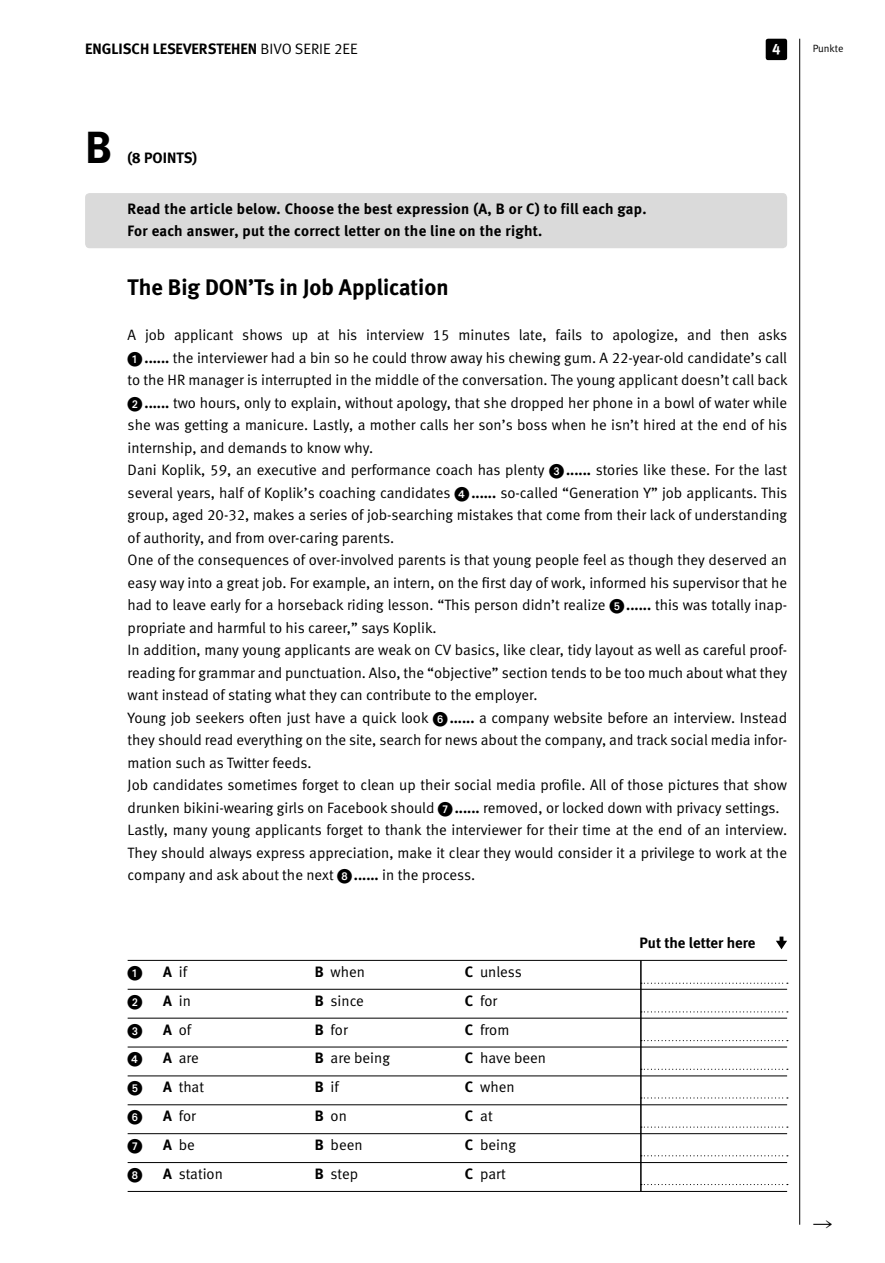
<style>
.page{position:relative;width:885px;height:1263px;background:#fff}
.page>*{position:absolute;margin:0;border:0;box-sizing:border-box;transform-origin:0 0}
.Titel_03{font:45px "Meta Bold LF";color:#000}
.Titel_03-2{font:22.5px "Meta Bold LF";color:#000}
.t1{font:19.5px "European Pi Four";color:#000}
.Grundtext{font:15px/22.5px "Meta Normal LF";color:#000;text-align:justify}
.Titel_03-3{font:15px/22.5px "Meta Bold LF";letter-spacing:.015em;color:#000}
.Grundtext-2{font:700 15px "Meta";color:#000}
.Grundtext-3{font:15px "European Pi One";color:#000}
.t2{font:15px "Meta Bold LF";color:#fff}
.Titel_03-4{font:10.5px "Meta Normal LF";letter-spacing:-.005em;color:#000}
.s1{font-family:"Meta Normal LF"}
.s2{font-family:"European Pi One"}
.s3{font-family:"Meta Bold LF"}
</style>
<div class="page">
<div style="left:765px;top:39px;width:22px;height:21px;background:#000;border-radius:2px"></div>
<hr style="left:799px;top:39px;width:1px;height:1186px;background:#000">
<hr style="left:640px;top:960px;width:1px;height:231px;background:#000">
<svg style="left:640px;top:983px;width:147px;height:1px"></svg>
<svg style="left:640px;top:1126px;width:147px;height:2px"></svg>
<svg style="left:640px;top:1011px;width:147px;height:1px"></svg>
<svg style="left:640px;top:1155px;width:147px;height:1px"></svg>
<svg style="left:640px;top:1040px;width:147px;height:1px"></svg>
<svg style="left:640px;top:1184px;width:147px;height:1px"></svg>
<svg style="left:640px;top:1069px;width:147px;height:1px"></svg>
<svg style="left:640px;top:1097px;width:147px;height:1px"></svg>
<div style="left:85px;top:193px;width:702px;height:55px;background:#dadada;border-radius:4px"></div>
<hr style="left:128px;top:960px;width:659px;height:1px;background:#000">
<hr style="left:128px;top:989px;width:659px;height:1px;background:#000">
<hr style="left:128px;top:1018px;width:659px;height:1px;background:#000">
<hr style="left:128px;top:1047px;width:659px;height:1px;background:#000">
<hr style="left:128px;top:1076px;width:659px;height:1px;background:#000">
<hr style="left:128px;top:1104px;width:659px;height:1px;background:#000">
<hr style="left:128px;top:1133px;width:659px;height:1px;background:#000">
<hr style="left:128px;top:1162px;width:659px;height:1px;background:#000">
<hr style="left:128px;top:1191px;width:659px;height:1px;background:#000">
<svg style="left:776px;top:936px;width:11px;height:13px"></svg>
<p class="Titel_03-3" style="left:85px;top:38px;width:274px">ENGLISCH LESEVERSTEHEN <span class="s1">BIVO SERIE 2EE</span></p>
<p class="t2" style="left:772px;top:40px;width:10px">4</p>
<p class="Titel_03-4" style="left:812px;top:43px;width:32px">Punkte</p>
<p class="Titel_03" style="left:85px;top:120px;width:28px">B</p>
<p class="Titel_03-3" style="left:128px;top:146px;width:71px">(8 POINTS)</p>
<p class="Titel_03-3" style="left:128px;top:197px;width:520px">Read the article below. Choose the best expression (A, B or C) to fill each gap.<br>For each answer, put the correct letter on the line on the right.</p>
<p class="Titel_03-2" style="left:128px;top:274px;width:322px">The Big DON’Ts in Job Application</p>
<p class="Grundtext" style="left:128px;top:324px;width:661px">A job applicant shows up at his interview 15 minutes late, fails to apologize, and then asks <span class="s2">1</span> <span class="s3">......</span> the interviewer had a bin so he could throw away his chewing gum. A 22-year-old candidate’s call to the HR manager is interrupted in the middle of the conversation. The young applicant doesn’t call back <span class="s2">2</span> <span class="s3">......</span> two hours, only to explain, without apology, that she dropped her phone in a bowl of water while she was getting a manicure. Lastly, a mother calls her son’s boss when he isn’t hired at the end of his internship, and demands to know why.</p>
<p class="Grundtext" style="left:128px;top:459px;width:661px">Dani Koplik, 59, an executive and performance coach has plenty <span class="s2">3</span> <span class="s3">......</span> stories like these. For the last several years, half of Koplik’s coaching candidates <span class="s2">4</span> <span class="s3">......</span> so-called “Generation Y” job applicants. This group, aged 20-32, makes a series of job-searching mistakes that come from their lack of understanding of authority, and from over-caring parents.</p>
<p class="Grundtext" style="left:128px;top:549px;width:661px">One of the consequences of over-involved parents is that young people feel as though they deserved an easy way into a great job. For example, an intern, on the first day of work, informed his supervisor that he had to leave early for a horseback riding lesson. “This person didn’t realize <span class="s2">5</span> <span class="s3">......</span> this was totally inap&shy;propriate and harmful to his career,” says Koplik.</p>
<p class="Grundtext" style="left:128px;top:639px;width:661px">In addition, many young applicants are weak on CV basics, like clear, tidy layout as well as careful proof&shy;reading for grammar and punctuation. Also, the “objective” section tends to be too much about what they want instead of stating what they can contribute to the employer.</p>
<p class="Grundtext" style="left:128px;top:706px;width:661px">Young job seekers often just have a quick look <span class="s2">6</span> <span class="s3">......</span> a company website before an interview. Instead they should read everything on the site, search for news about the company, and track social media infor&shy;mation such as Twitter feeds.</p>
<p class="Grundtext" style="left:128px;top:774px;width:660px">Job candidates sometimes forget to clean up their social media profile. All of those pictures that show drunken bikini-wearing girls on Facebook should <span class="s2">7</span> <span class="s3">......</span> removed, or locked down with privacy settings.</p>
<p class="Grundtext" style="left:128px;top:819px;width:661px">Lastly, many young applicants forget to thank the interviewer for their time at the end of an interview.<br>They should always express appreciation, make it clear they would consider it a privilege to work at the company and ask about the next <span class="s2">8</span> <span class="s3">......</span> in the process.</p>
<p class="Grundtext-3" style="left:128px;top:964px;width:16px">1</p>
<p class="Grundtext" style="left:163px;top:960px;width:25px"><span class="s3">A</span> if</p>
<p class="Grundtext" style="left:315px;top:960px;width:52px"><span class="s3">B</span> when</p>
<p class="Grundtext" style="left:465px;top:960px;width:58px"><span class="s3">C</span> unless</p>
<p class="Grundtext-3" style="left:128px;top:993px;width:16px">2</p>
<p class="Grundtext" style="left:163px;top:989px;width:29px"><span class="s3">A</span> in</p>
<p class="Grundtext" style="left:315px;top:989px;width:51px"><span class="s3">B</span> since</p>
<p class="Grundtext" style="left:465px;top:989px;width:34px"><span class="s3">C</span> for</p>
<p class="Grundtext-3" style="left:128px;top:1022px;width:16px">3</p>
<p class="Grundtext" style="left:163px;top:1018px;width:30px"><span class="s3">A</span> of</p>
<p class="Grundtext" style="left:315px;top:1018px;width:35px"><span class="s3">B</span> for</p>
<p class="Grundtext" style="left:465px;top:1018px;width:46px"><span class="s3">C</span> from</p>
<p class="Grundtext-3" style="left:128px;top:1051px;width:16px">4</p>
<p class="Grundtext" style="left:163px;top:1047px;width:37px"><span class="s3">A</span> are</p>
<p class="Grundtext" style="left:315px;top:1047px;width:77px"><span class="s3">B</span> are being</p>
<p class="Grundtext" style="left:465px;top:1047px;width:83px"><span class="s3">C</span> have been</p>
<p class="Grundtext-3" style="left:128px;top:1080px;width:16px">5</p>
<p class="Grundtext" style="left:163px;top:1075px;width:42px"><span class="s3">A</span> that</p>
<p class="Grundtext" style="left:315px;top:1075px;width:26px"><span class="s3">B</span> if</p>
<p class="Grundtext" style="left:465px;top:1075px;width:51px"><span class="s3">C</span> when</p>
<p class="Grundtext-3" style="left:128px;top:1109px;width:16px">6</p>
<p class="Grundtext" style="left:163px;top:1104px;width:34px"><span class="s3">A</span> for</p>
<p class="Grundtext" style="left:315px;top:1104px;width:34px"><span class="s3">B</span> on</p>
<p class="Grundtext" style="left:465px;top:1104px;width:29px"><span class="s3">C</span> at</p>
<p class="Grundtext-3" style="left:128px;top:1138px;width:16px">7</p>
<p class="Grundtext" style="left:163px;top:1133px;width:33px"><span class="s3">A</span> be</p>
<p class="Grundtext" style="left:315px;top:1133px;width:49px"><span class="s3">B</span> been</p>
<p class="Grundtext" style="left:465px;top:1133px;width:53px"><span class="s3">C</span> being</p>
<p class="Grundtext-3" style="left:128px;top:1167px;width:16px">8</p>
<p class="Grundtext" style="left:163px;top:1162px;width:61px"><span class="s3">A</span> station</p>
<p class="Grundtext" style="left:315px;top:1162px;width:45px"><span class="s3">B</span> step</p>
<p class="Grundtext" style="left:465px;top:1162px;width:43px"><span class="s3">C</span> part</p>
<p class="Grundtext-2" style="left:639px;top:934px;width:117px">Put the letter here</p>
<p class="t1" style="left:813px;top:1213px;width:21px">R</p>
</div>
